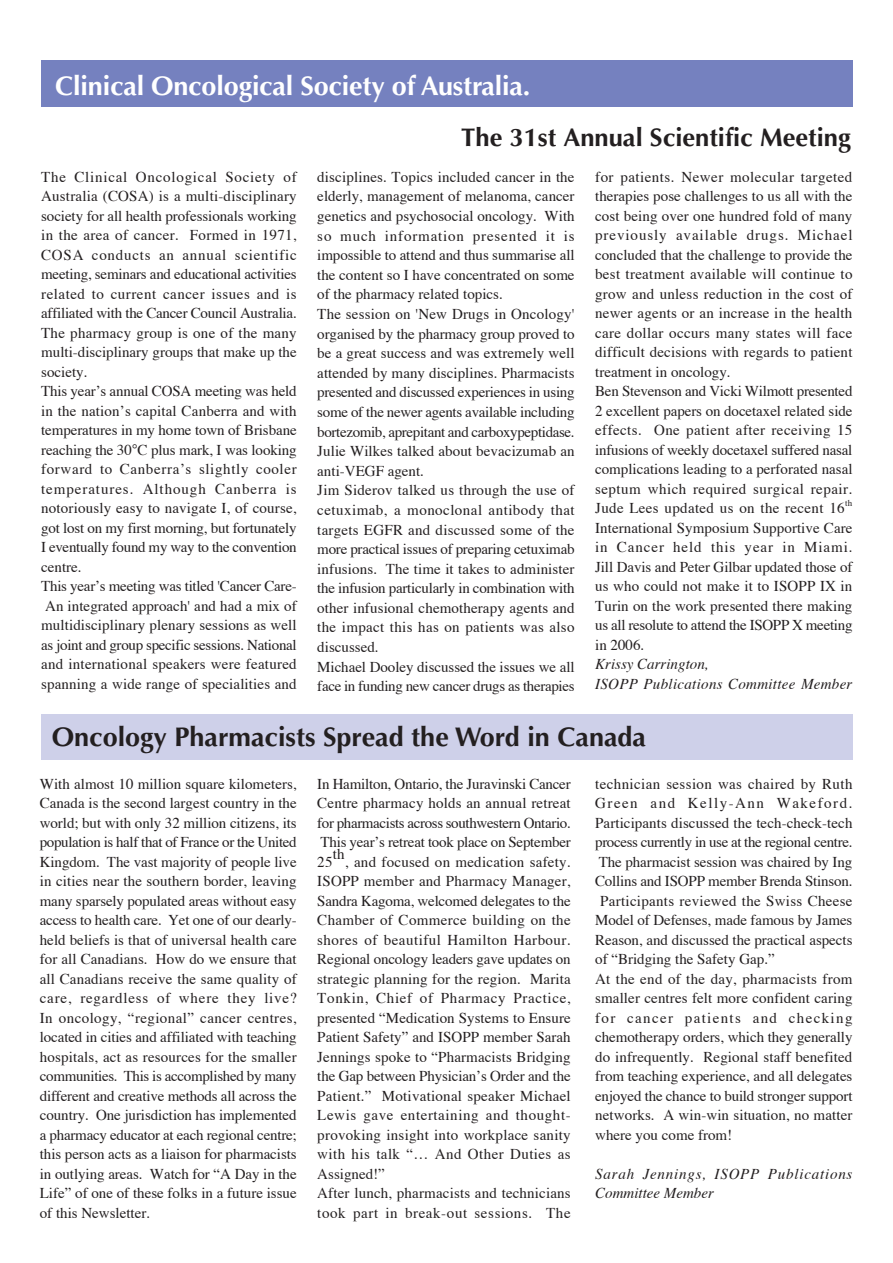
<style>
.page{position:relative;width:893px;height:1263px;background:#fff}
.page>*{position:absolute;margin:0;border:0;box-sizing:border-box;transform-origin:0 0}
.t1{font:700 27px "Optima";color:#231f20}
.t2{font:700 27px "Optima";letter-spacing:-.005em;color:#fff}
.t3{font:700 25.5px "Optima";color:#231f20}
.t4{font:15px/19.5px "Times";letter-spacing:.005em;color:#231f20}
.t5{font:15px "Times";letter-spacing:-.015em;color:#231f20}
.t6{font:italic 15px/19.5px "Times";letter-spacing:.02em;color:#231f20}
.t7{font:italic 15px/19.5px "Times";letter-spacing:.055em;color:#231f20}
.t8{font:15px "Times";letter-spacing:-.025em;color:#231f20}
.t9{font:15px "Times";letter-spacing:.025em;color:#231f20}
.t10{font:15px "Times";letter-spacing:.09em;color:#231f20}
.t11{font:15px "Times";letter-spacing:.1em;color:#231f20}
.t12{font:9px "Times";color:#231f20}
</style>
<div class="page">
<div style="left:41px;top:60px;width:811px;height:46px;background:#7581bf"></div>
<div style="left:41px;top:714px;width:811px;height:46px;background:#ced0e9"></div>
<h1 class="t2" style="left:55px;top:75px;width:476px">Clinical Oncological Society of Australia.</h1>
<p class="t4" style="left:41px;top:168px;width:257px">The Clinical Oncological Society of Australia (COSA) is a multi-disciplinary society for all health professionals working in the area of cancer. Formed in 1971, COSA conducts an annual scientific meeting, seminars and educational activities related to current cancer issues and is affiliated with the Cancer Council Australia.<br>The pharmacy group is one of the many multi-disciplinary groups that make up the society.<br>This year’s annual COSA meeting was held in the nation’s capital Canberra and with temperatures in my home town of Brisbane reaching the 30 C plus mark, I was looking forward to Canberra’s slightly cooler temperatures. Although Canberra is notoriously easy to navigate I, of course, got lost on my first morning, but fortunately I eventually found my way to the convention centre.<br>This year’s meeting was titled 'Cancer Care-An integrated approach' and had a mix of multidisciplinary plenary sessions as well as joint and group specific sessions. National and international speakers were featured spanning a wide range of specialities and</p>
<h2 class="t3" style="left:461px;top:126px;width:391px">The 31st Annual Scientific Meeting</h2>
<p class="t4" style="left:595px;top:168px;width:259px">for patients. Newer molecular targeted therapies pose challenges to us all with the cost being over one hundred fold of many previously available drugs. Michael concluded that the challenge to provide the best treatment available will continue to grow and unless reduction in the cost of newer agents or an increase in the health care dollar occurs many states will face difficult decisions with regards to patient treatment in oncology.<br>Ben Stevenson and Vicki Wilmott presented 2 excellent papers on docetaxel related side effects. One patient after receiving 15 infusions of weekly docetaxel suffered nasal complications leading to a perforated nasal septum which required surgical repair.<br>Jude Lees updated us on the recent 16</p>
<p class="t4" style="left:317px;top:168px;width:259px">disciplines. Topics included cancer in the elderly, management of melanoma, cancer genetics and psychosocial oncology. With so much information presented it is impossible to attend and thus summarise all the content so I have concentrated on some of the pharmacy related topics.<br>The session on 'New Drugs in Oncology' organised by the pharmacy group proved to be a great success and was extremely well attended by many disciplines. Pharmacists presented and discussed experiences in using some of the newer agents available including bortezomib, aprepitant and carboxypeptidase.<br>Julie Wilkes talked about bevacizumab an anti-VEGF agent.<br>Jim Siderov talked us through the use of cetuximab, a monoclonal antibody that targets EGFR and discussed some of the more practical issues of preparing cetuximab infusions. The time it takes to administer the infusion particularly in combination with other infusional chemotherapy agents and the impact this has on patients was also discussed.<br>Michael Dooley discussed the issues we all face in funding new cancer drugs as therapies</p>
<p class="t12" style="left:845px;top:499px;width:9px">th</p>
<p class="t4" style="left:595px;top:519px;width:259px;text-align:justify">International Symposium Supportive Care in Cancer held this year in Miami.<br>Jill Davis and Peter Gilbar updated those of us who could not make it to ISOPP IX in Turin on the work presented there making us all resolute to attend the ISOPP X meeting in 2006.</p>
<p class="t6" style="left:595px;top:656px;width:259px">Krissy Carrington,<br>ISOPP Publications Committee Member</p>
<h1 class="t1" style="left:52px;top:726px;width:596px">Oncology Pharmacists Spread the Word in Canada</h1>
<p class="t4" style="left:317px;top:775px;width:255px;text-align:justify">In Hamilton, Ontario, the Juravinski Cancer Centre pharmacy holds an annual retreat for pharmacists across southwestern Ontario.<br>This year’s retreat took place on September 25</p>
<p class="t4" style="left:40px;top:775px;width:258px;text-align:justify">With almost 10 million square kilometers, Canada is the second largest country in the world; but with only 32 million citizens, its population is half that of France or the United Kingdom. The vast majority of people live in cities near the southern border, leaving many sparsely populated areas without easy access to health care. Yet one of our dearly&shy;held beliefs is that of universal health care for all Canadians. How do we ensure that all Canadians receive the same quality of care, regardless of where they live?<br>In oncology, “regional” cancer centres, located in cities and affiliated with teaching hospitals, act as resources for the smaller communities. This is accomplished by many different and creative methods all across the country. One jurisdiction has implemented a pharmacy educator at each regional centre; this person acts as a liaison for pharmacists in outlying areas. Watch for “A Day in the Life” of one of these folks in a future issue of this Newsletter.</p>
<p class="t9" style="left:595px;top:777px;width:259px">technician session was chaired by Ruth</p>
<p class="t11" style="left:595px;top:797px;width:259px">Green and Kelly-Ann Wakeford.</p>
<p class="t4" style="left:595px;top:814px;width:259px">Participants discussed the tech-check-tech</p>
<p class="t8" style="left:595px;top:836px;width:259px">process currently in use at the regional centre.</p>
<p class="t4" style="left:598px;top:853px;width:255px">The pharmacist session was chaired by Ing</p>
<p class="t5" style="left:595px;top:875px;width:259px">Collins and ISOPP member Brenda Stinson.</p>
<p class="t4" style="left:600px;top:892px;width:254px">Participants reviewed the Swiss Cheese</p>
<p class="t4" style="left:595px;top:912px;width:259px">Model of Defenses, made famous by James</p>
<p class="t4" style="left:595px;top:931px;width:259px">Reason, and discussed the practical aspects</p>
<p class="t4" style="left:595px;top:951px;width:181px">of “Bridging the Safety Gap.”</p>
<p class="t4" style="left:595px;top:970px;width:259px">At the end of the day, pharmacists from</p>
<p class="t4" style="left:595px;top:990px;width:259px">smaller centres felt more confident caring</p>
<p class="t10" style="left:595px;top:1011px;width:259px">for cancer patients and checking</p>
<p class="t4" style="left:595px;top:1029px;width:259px">chemotherapy orders, which they generally</p>
<p class="t4" style="left:595px;top:1048px;width:259px">do infrequently. Regional staff benefited</p>
<p class="t4" style="left:595px;top:1068px;width:259px">from teaching experience, and all delegates</p>
<p class="t5" style="left:595px;top:1089px;width:259px">enjoyed the chance to build stronger support</p>
<p class="t4" style="left:595px;top:1107px;width:259px">networks. A win-win situation, no matter</p>
<p class="t4" style="left:595px;top:1126px;width:139px">where you come from!</p>
<p class="t7" style="left:595px;top:1165px;width:259px">Sarah Jennings, ISOPP Publications<br>Committee Member</p>
<p class="t4" style="left:333px;top:846px;width:13px">th</p>
<p class="t4" style="left:317px;top:853px;width:255px;text-indent:28px">, and focused on medication safety.<br>ISOPP member and Pharmacy Manager, Sandra Kagoma, welcomed delegates to the Chamber of Commerce building on the shores of beautiful Hamilton Harbour.<br>Regional oncology leaders gave updates on strategic planning for the region. Marita Tonkin, Chief of Pharmacy Practice, presented “Medication Systems to Ensure Patient Safety” and ISOPP member Sarah Jennings spoke to “Pharmacists Bridging the Gap between Physician’s Order and the Patient.” Motivational speaker Michael Lewis gave entertaining and thought&shy;provoking insight into workplace sanity with his talk “… And Other Duties as Assigned!”<br>After lunch, pharmacists and technicians took part in break-out sessions. The</p>
</div>
